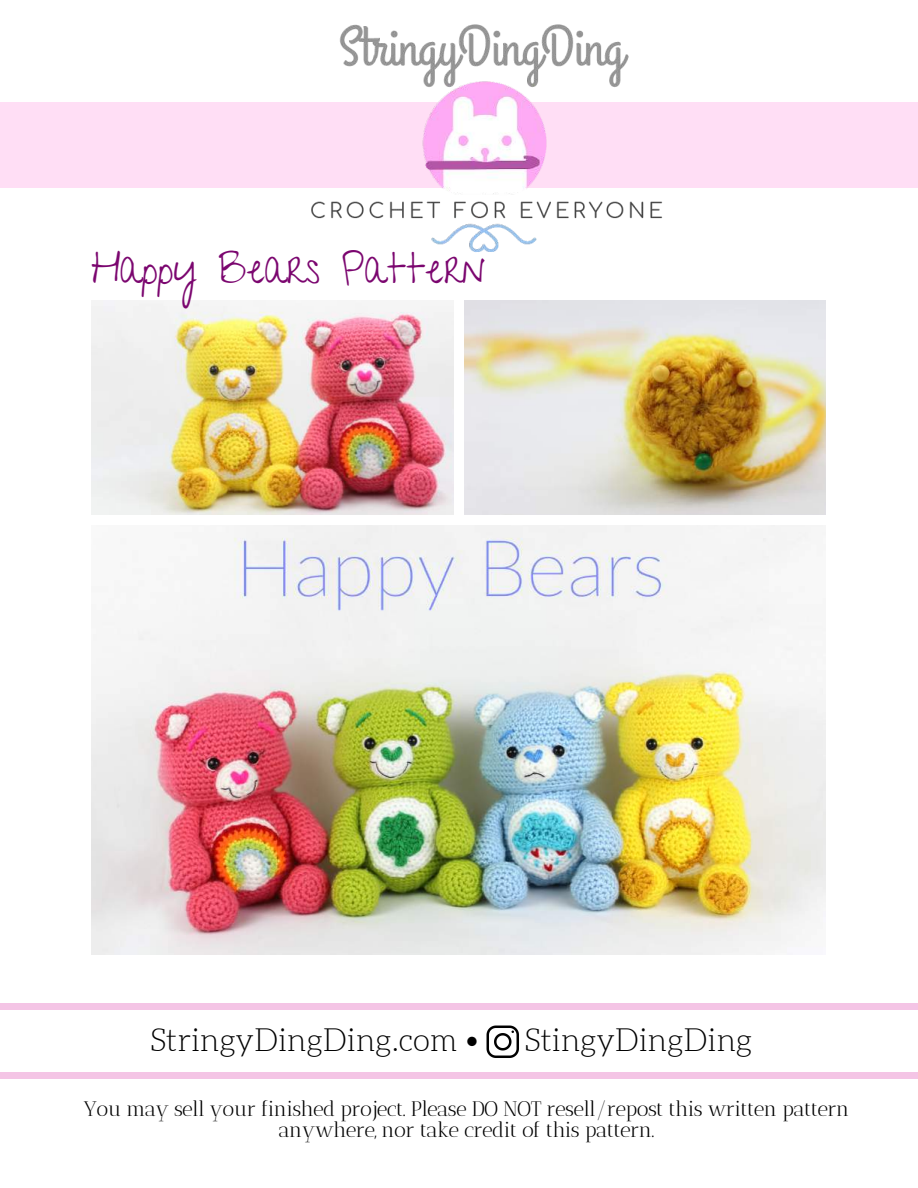
<style>
.page{position:relative;width:918px;height:1188px;background:#fff}
.page>*{position:absolute;margin:0;border:0;box-sizing:border-box;transform-origin:0 0}
.t1{font:42px "Give You Glory";color:#7b066f}
.t2{font:300 31.5px "Aleo";color:#000}
.t3{font:21px/21.3px "Antic Didone";letter-spacing:-.03em;color:#000;text-align:center}
</style>
<div class="page">
<div style="left:0;top:102px;width:918px;height:86px;background:#ffdef5"></div>
<img style="left:311px;top:24px;width:352px;height:228px">
<div style="left:0;top:1003px;width:918px;height:7px;background:#f4c4e5"></div>
<img style="left:486px;top:1025px;width:33px;height:33px">
<div style="left:0;top:1072px;width:918px;height:7px;background:#f4c4e5"></div>
<img style="left:91px;top:301px;width:362px;height:213px">
<img style="left:465px;top:301px;width:361px;height:213px">
<img style="left:91px;top:526px;width:735px;height:428px">
<h1 class="t1" style="left:91px;top:244px;width:396px">Happy Bears Pattern</h1>
<h2 class="t2" style="left:150px;top:1023px;width:330px">StringyDingDing.com •</h2>
<h2 class="t2" style="left:525px;top:1023px;width:229px">StingyDingDing</h2>
<p class="t3" style="left:84px;top:1098px;width:767px">You may sell your finished project. Please DO NOT resell/repost this written pattern anywhere, nor take credit of this pattern.</p>
</div>
